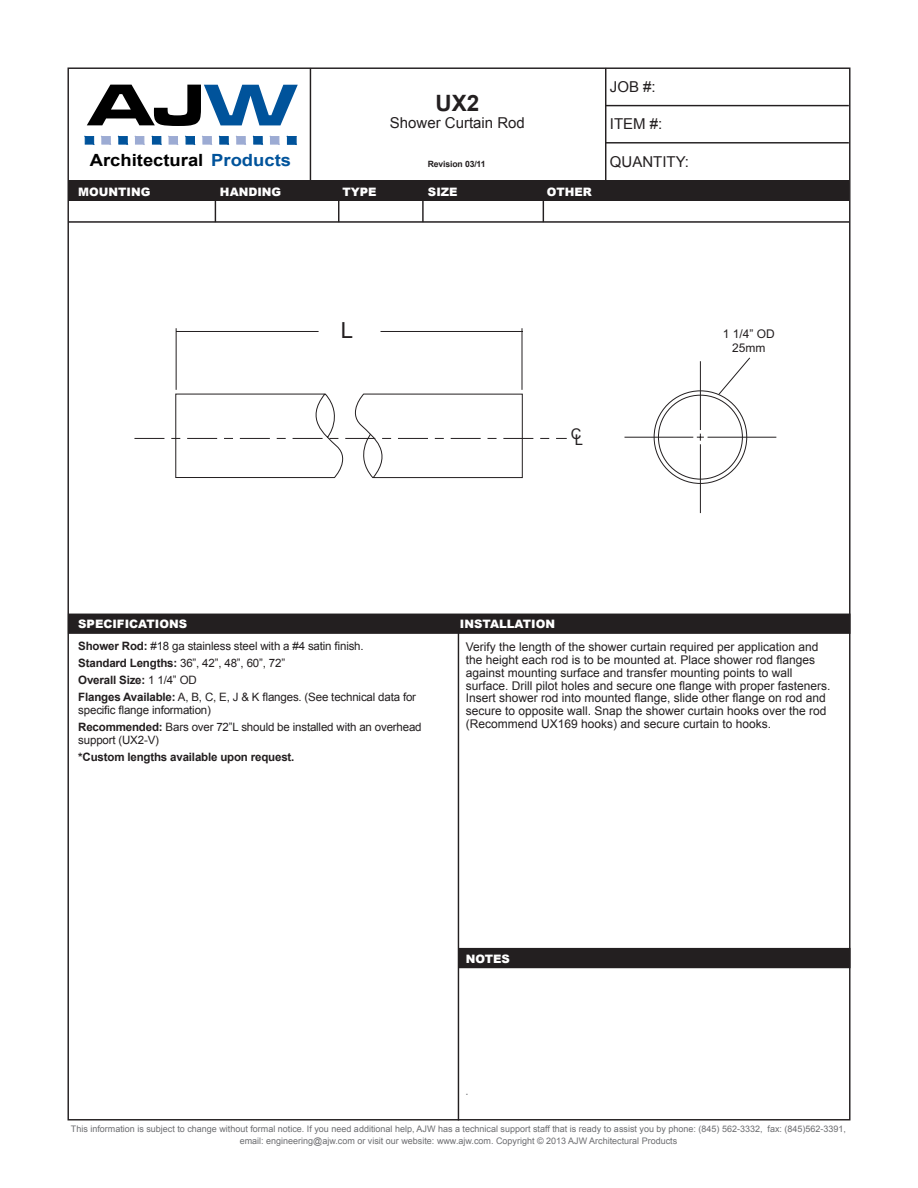
<style>
.page{position:relative;width:918px;height:1188px;background:#fff}
.page>*{position:absolute;margin:0;border:0;box-sizing:border-box;transform-origin:0 0}
.t1{font:700 expanded 61.2px "Microgramma DCE";color:#000;scale:1.09 1}
.number{font:700 22.5px "Arial";color:#231f20}
.t2{font:22.2px "Arial";color:#231f20}
.t3{font:700 16.8px "Arial";color:#000;scale:1.09 1}
.t4{font:700 16.8px "Arial";color:#00539b;scale:1.09 1}
.name{font:15px "Arial";color:#231f20}
.t5{font:14.85px "Arial";color:#231f20}
.t6{font:12px/12.8px "Arial";color:#231f20;text-align:center}
.t7{font:11.55px/17.1px "Arial";letter-spacing:-.015em;color:#231f20}
.t8{font:900 11.55px "Arial";color:#fff}
.t9{font:700 11.55px/17.1px "Arial";letter-spacing:-.015em;color:#231f20}
.t10{font:9px/12px "Arial";color:#6c6d70;text-align:center}
.t11{font:700 8.7px "Arial";letter-spacing:-.015em;color:#231f20}
.t12{font:700 8.7px "Arial";color:#808285}
.s1{font-size:61.05px;color:#00539b}
.s2{font-weight:700}
.s3{font-weight:400}
</style>
<div class="page">
<div style="left:68px;top:180px;width:781px;height:21px;background:#231f20"></div>
<hr style="left:215px;top:184px;width:1px;height:38px;background:#231f20">
<hr style="left:338px;top:184px;width:1px;height:38px;background:#231f20">
<hr style="left:422px;top:184px;width:2px;height:38px;background:#231f20">
<hr style="left:543px;top:184px;width:1px;height:38px;background:#231f20">
<hr style="left:458px;top:628px;width:1px;height:492px;background:#231f20">
<div style="left:68px;top:614px;width:783px;height:20px;background:#231f20"></div>
<hr style="left:310px;top:68px;width:1px;height:112px;background:#231f20">
<hr style="left:605px;top:68px;width:1px;height:112px;background:#231f20">
<div style="left:458px;top:948px;width:393px;height:20px;background:#231f20"></div>
<hr style="left:605px;top:142px;width:244px;height:2px;background:#231f20">
<hr style="left:605px;top:105px;width:244px;height:1px;background:#231f20">
<hr style="left:68px;top:221px;width:781px;height:2px;background:#231f20">
<svg style="left:84px;top:136px;width:10px;height:9px"></svg>
<svg style="left:118px;top:136px;width:10px;height:9px"></svg>
<svg style="left:152px;top:136px;width:10px;height:9px"></svg>
<svg style="left:185px;top:136px;width:10px;height:9px"></svg>
<svg style="left:101px;top:136px;width:10px;height:9px"></svg>
<svg style="left:135px;top:136px;width:10px;height:9px"></svg>
<svg style="left:168px;top:136px;width:10px;height:9px"></svg>
<svg style="left:202px;top:136px;width:10px;height:9px"></svg>
<svg style="left:219px;top:136px;width:10px;height:9px"></svg>
<svg style="left:236px;top:136px;width:10px;height:9px"></svg>
<svg style="left:253px;top:136px;width:10px;height:9px"></svg>
<svg style="left:270px;top:136px;width:10px;height:9px"></svg>
<svg style="left:287px;top:136px;width:10px;height:9px"></svg>
<svg style="left:134px;top:393px;width:433px;height:86px"></svg>
<hr style="left:176px;top:328px;width:1px;height:62px;background:#231f20">
<hr style="left:176px;top:331px;width:143px;height:1px;background:#231f20">
<hr style="left:381px;top:331px;width:142px;height:1px;background:#231f20">
<hr style="left:522px;top:328px;width:1px;height:62px;background:#231f20">
<hr style="left:625px;top:437px;width:68px;height:1px;background:#231f20">
<hr style="left:708px;top:437px;width:68px;height:1px;background:#231f20">
<hr style="left:700px;top:444px;width:1px;height:69px;background:#231f20">
<svg style="left:653px;top:357px;width:98px;height:127px"></svg>
<h1 class="t1" style="left:88px;top:63px;width:193px">AJ<span class="s1">W</span></h1>
<h3 class="t4" style="left:211px;top:149px;width:75px">Products</h3>
<h3 class="t3" style="left:90px;top:149px;width:106px">Architectural</h3>
<p class="number" style="left:436px;top:88px;width:45px">UX2</p>
<p class="name" style="left:390px;top:112px;width:137px">Shower Curtain Rod</p>
<p class="t11" style="left:428px;top:159px;width:59px">Revision 03/11</p>
<p class="t8" style="left:78px;top:183px;width:74px">MOUNTING</p>
<p class="t8" style="left:220px;top:183px;width:63px">HANDING</p>
<p class="t8" style="left:342px;top:183px;width:36px">TYPE</p>
<p class="t8" style="left:428px;top:183px;width:31px">SIZE</p>
<p class="t8" style="left:547px;top:183px;width:46px">OTHER</p>
<p class="name" style="left:610px;top:77px;width:47px">JOB #:</p>
<p class="name" style="left:610px;top:114px;width:54px">ITEM #:</p>
<p class="name" style="left:610px;top:152px;width:81px">QUANTITY:</p>
<p class="t2" style="left:341px;top:315px;width:14px">L</p>
<p class="t6" style="left:723px;top:327px;width:54px;line-height:14.4px">1 1/4” OD<br>25mm</p>
<p class="t5" style="left:571px;top:427px;width:14px">CL</p>
<p class="t8" style="left:78px;top:615px;width:110px">SPECIFICATIONS</p>
<p class="t8" style="left:460px;top:615px;width:97px">INSTALLATION</p>
<p class="t7" style="left:78px;top:638px;width:339px"><span class="s2">Shower Rod:</span> #18 ga stainless steel with a #4 satin finish.<br><span class="s2">Standard Lengths:</span> 36”, 42”, 48”, 60”, 72”<br><span class="s2">Overall Size:</span> 1 1/4” OD<br><span class="s2">Flanges Available:</span> A, B, C, E, J &amp; K flanges. (See technical data for</p>
<p class="t7" style="left:78px;top:702px;width:345px">specific flange information)<br><span class="s2">Recommended:</span> Bars over 72”L should be installed with an overhead</p>
<p class="t9" style="left:78px;top:732px;width:218px"><span class="s3">support (UX2-V)<br></span>*Custom lengths available upon request.</p>
<p class="t6" style="left:466px;top:641px;width:366px;text-align:left">Verify the length of the shower curtain required per application and the height each rod is to be mounted at. Place shower rod flanges against mounting surface and transfer mounting points to wall surface. Drill pilot holes and secure one flange with proper fasteners.<br>Insert shower rod into mounted flange, slide other flange on rod and secure to opposite wall. Snap the shower curtain hooks over the rod (Recommend UX169 hooks) and secure curtain to hooks.</p>
<p class="t8" style="left:466px;top:951px;width:46px">NOTES</p>
<p class="t12" style="left:466px;top:1086px;width:4px">.</p>
<p class="t10" style="left:71px;top:1123px;width:777px">This information is subject to change without formal notice. If you need additional help, AJW has a technical support staff that is ready to assist you by phone: (845) 562-3332, fax: (845)562-3391, email: engineering@ajw.com or visit our website: www.ajw.com. Copyright © 2013 AJW Architectural Products</p>
</div>
